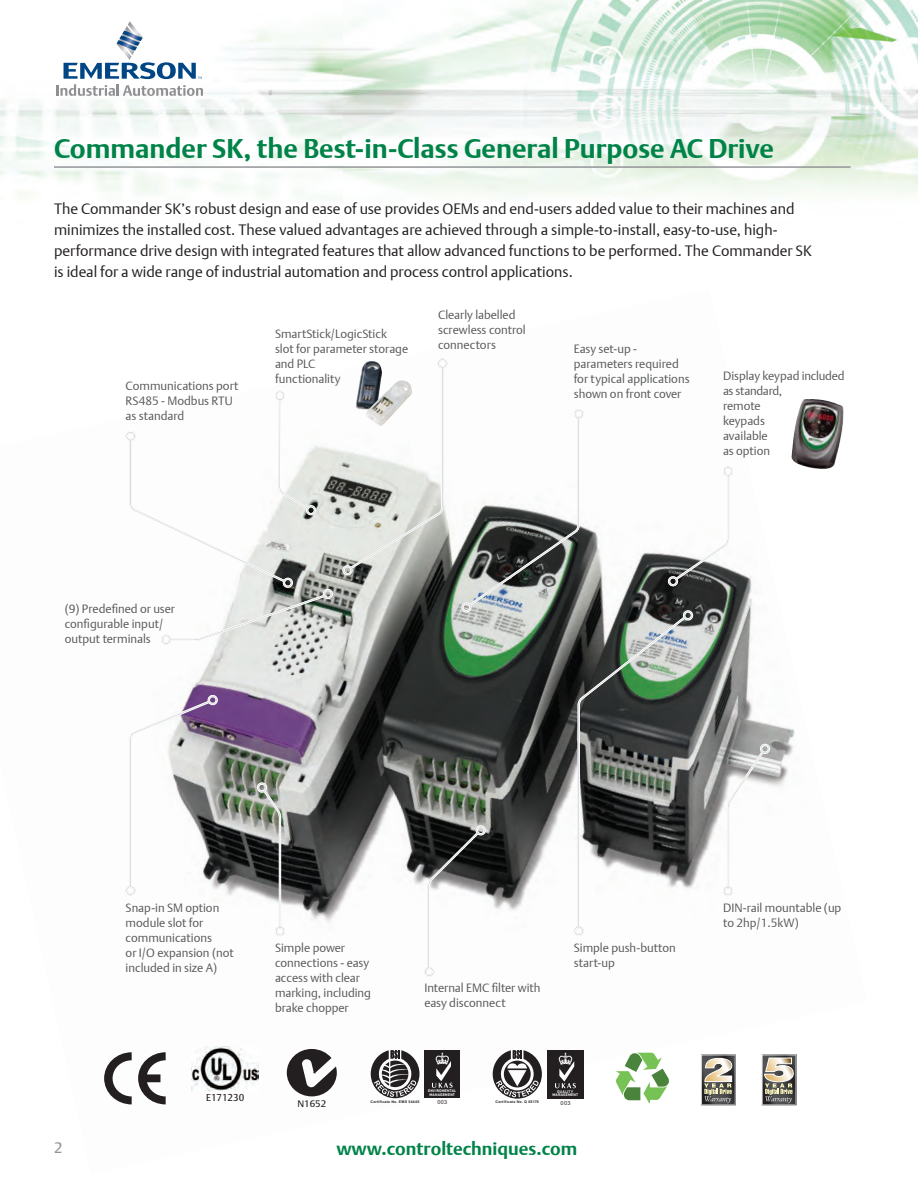
<style>
.page{position:relative;width:918px;height:1188px;background:#fff}
.page>*{position:absolute;margin:0;border:0;box-sizing:border-box;transform-origin:0 0}
.T-Heading_Level_1{font:700 27px "DTL Argo T";color:#008348}
.t1{font:700 18px "DTL Argo T";color:#008348}
.T-Body_01{font:15px/21px "DTL Argo T Light";color:#231f20}
.t2{font:15px "DTL Argo T";color:#939598}
.T-FeaturePage_Callou{font:12px/15px "DTL Argo T Light";color:#57585a}
.t3{font:9.9px "DTL Argo T";color:#231f20}
.t4{font:9.3px "DTL Argo T";color:#231f20;scale:1.05 1}
.t5{font:5.55px "Arial SFMT";letter-spacing:.05em;color:#231f20}
.t6{font:700 3.6px "Arial SFMT";letter-spacing:.05em;color:#231f20}
.t7{font:3.6px/3.6px "Apex Sans Bold C";letter-spacing:.05em;color:#fff;text-align:center}
.t8{font:3.45px/3.6px "Apex Sans Bold C";letter-spacing:.05em;color:#fff;text-align:center}
</style>
<div class="page">
<img style="left:0;top:0;width:918px;height:197px">
<svg style="left:56px;top:21px;width:147px;height:75px"></svg>
<hr style="left:54px;top:166px;width:796px;height:2px;background:#939598">
<img style="left:275px;top:360px;width:520px;height:739px">
<div style="left:343px;top:565px;width:9px;height:10px;border:2px solid #bcbdc0;border-radius:50%"></div>
<div style="left:343px;top:565px;width:9px;height:10px;border:1px solid #fff;border-radius:50%"></div>
<div style="left:344px;top:567px;width:7px;height:7px;border:1px solid #fff;border-radius:50%"></div>
<div style="left:461px;top:602px;width:10px;height:10px;border:2px solid #bcbdc0;border-radius:50%"></div>
<div style="left:461px;top:602px;width:10px;height:10px;border:1px solid #fff;border-radius:50%"></div>
<div style="left:463px;top:604px;width:7px;height:7px;border:1px solid #fff;border-radius:50%"></div>
<div style="left:275px;top:391px;width:10px;height:10px;border:1px solid #fff;border-radius:50%"></div>
<div style="left:276px;top:392px;width:8px;height:7px;border:1px solid #fff;border-radius:50%"></div>
<div style="left:574px;top:409px;width:10px;height:10px;border:2px solid #bcbdc0;border-radius:50%"></div>
<div style="left:574px;top:409px;width:10px;height:10px;border:1px solid #fff;border-radius:50%"></div>
<div style="left:575px;top:410px;width:7px;height:8px;border:1px solid #fff;border-radius:50%"></div>
<div style="left:723px;top:466px;width:10px;height:10px;border:2px solid #bcbdc0;border-radius:50%"></div>
<div style="left:723px;top:466px;width:10px;height:10px;border:1px solid #fff;border-radius:50%"></div>
<div style="left:725px;top:468px;width:7px;height:7px;border:1px solid #fff;border-radius:50%"></div>
<div style="left:668px;top:576px;width:10px;height:10px;border:2px solid #bcbdc0;border-radius:50%"></div>
<div style="left:668px;top:576px;width:10px;height:10px;border:1px solid #fff;border-radius:50%"></div>
<div style="left:669px;top:578px;width:8px;height:7px;border:1px solid #fff;border-radius:50%"></div>
<div style="left:424px;top:967px;width:10px;height:10px;border:2px solid #bcbdc0;border-radius:50%"></div>
<div style="left:424px;top:967px;width:10px;height:10px;border:1px solid #fff;border-radius:50%"></div>
<div style="left:426px;top:968px;width:7px;height:7px;border:1px solid #fff;border-radius:50%"></div>
<div style="left:476px;top:825px;width:10px;height:10px;border:2px solid #bcbdc0;border-radius:50%"></div>
<div style="left:476px;top:825px;width:10px;height:10px;border:1px solid #fff;border-radius:50%"></div>
<div style="left:477px;top:827px;width:7px;height:7px;border:1px solid #fff;border-radius:50%"></div>
<div style="left:760px;top:744px;width:10px;height:10px;border:2px solid #bcbdc0;border-radius:50%"></div>
<div style="left:760px;top:744px;width:10px;height:10px;border:1px solid #fff;border-radius:50%"></div>
<div style="left:761px;top:745px;width:8px;height:7px;border:1px solid #fff;border-radius:50%"></div>
<div style="left:574px;top:926px;width:10px;height:10px;border:2px solid #bcbdc0;border-radius:50%"></div>
<div style="left:574px;top:926px;width:10px;height:10px;border:1px solid #fff;border-radius:50%"></div>
<div style="left:575px;top:927px;width:7px;height:8px;border:1px solid #fff;border-radius:50%"></div>
<div style="left:683px;top:610px;width:10px;height:10px;border:2px solid #bcbdc0;border-radius:50%"></div>
<div style="left:683px;top:610px;width:10px;height:10px;border:1px solid #fff;border-radius:50%"></div>
<div style="left:684px;top:612px;width:8px;height:7px;border:1px solid #fff;border-radius:50%"></div>
<div style="left:723px;top:886px;width:10px;height:10px;border:2px solid #bcbdc0;border-radius:50%"></div>
<div style="left:723px;top:886px;width:10px;height:10px;border:1px solid #fff;border-radius:50%"></div>
<div style="left:724px;top:888px;width:8px;height:7px;border:1px solid #fff;border-radius:50%"></div>
<img style="left:791px;top:399px;width:53px;height:70px">
<svg style="left:467px;top:416px;width:114px;height:192px"></svg>
<svg style="left:673px;top:473px;width:57px;height:109px"></svg>
<svg style="left:577px;top:615px;width:110px;height:314px"></svg>
<svg style="left:427px;top:830px;width:54px;height:140px"></svg>
<svg style="left:726px;top:749px;width:39px;height:140px"></svg>
<svg style="left:615px;top:1051px;width:56px;height:52px"></svg>
<div style="left:424px;top:1051px;width:36px;height:47px;background:#231f20"></div>
<svg style="left:371px;top:1050px;width:49px;height:48px"></svg>
<svg style="left:432px;top:1053px;width:21px;height:35px"></svg>
<div style="left:547px;top:1051px;width:37px;height:48px;background:#231f20"></div>
<svg style="left:493px;top:1050px;width:49px;height:49px"></svg>
<svg style="left:555px;top:1053px;width:21px;height:36px"></svg>
<svg style="left:700px;top:1053px;width:36px;height:53px"></svg>
<svg style="left:761px;top:1053px;width:36px;height:53px"></svg>
<img style="left:355px;top:361px;width:27px;height:5px">
<div style="left:437px;top:358px;width:10px;height:10px;border:2px solid #bcbdc0;border-radius:50%"></div>
<div style="left:437px;top:358px;width:10px;height:10px;border:1px solid #fff;border-radius:50%"></div>
<div style="left:439px;top:360px;width:7px;height:7px;border:1px solid #fff;border-radius:50%"></div>
<svg style="left:348px;top:366px;width:96px;height:205px"></svg>
<svg style="left:104px;top:398px;width:233px;height:707px"></svg>
<p class="T-Heading_Level_1" style="left:54px;top:132px;width:721px">Commander SK, the Best-in-Class General Purpose AC Drive</p>
<p class="T-Body_01" style="left:54px;top:198px;width:759px">The Commander SK’s robust design and ease of use provides OEMs and end-users added value to their machines and minimizes the installed cost. These valued advantages are achieved through a simple-to-install, easy-to-use, high&shy;performance drive design with integrated features that allow advanced functions to be performed. The Commander SK is ideal for a wide range of industrial automation and process control applications.</p>
<p class="T-FeaturePage_Callou" style="left:126px;top:378px;width:115px">Communications port<br>RS485 - Modbus RTU as standard</p>
<p class="T-FeaturePage_Callou" style="left:275px;top:327px;width:135px">SmartStick/LogicStick slot for parameter storage and PLC<br>functionality</p>
<p class="T-FeaturePage_Callou" style="left:438px;top:307px;width:89px">Clearly labelled screwless control connectors</p>
<p class="T-FeaturePage_Callou" style="left:574px;top:342px;width:117px">Easy set-up - parameters required for typical applications shown on front cover</p>
<p class="T-FeaturePage_Callou" style="left:723px;top:368px;width:123px">Display keypad included as standard,<br>remote<br>keypads<br>available<br>as option</p>
<p class="T-FeaturePage_Callou" style="left:65px;top:601px;width:112px">(9) Predefined or user configurable input/ output terminals</p>
<p class="T-FeaturePage_Callou" style="left:126px;top:900px;width:110px">Snap-in SM option module slot for communications<br>or I/O expansion (not included in size A)</p>
<p class="t3" style="left:206px;top:1092px;width:40px">E171230</p>
<p class="T-FeaturePage_Callou" style="left:275px;top:940px;width:98px">Simple power connections - easy access with clear marking, including brake chopper</p>
<p class="T-FeaturePage_Callou" style="left:424px;top:980px;width:118px">Internal EMC filter with easy disconnect</p>
<p class="T-FeaturePage_Callou" style="left:574px;top:940px;width:104px">Simple push-button start-up</p>
<p class="t8" style="left:428px;top:1089px;width:30px">ENVIROMENTAL<br>MANAGEMENT</p>
<p class="t7" style="left:552px;top:1090px;width:27px">QUALITY<br>MANAGEMENT</p>
<p class="t4" style="left:297px;top:1098px;width:29px">N1652</p>
<p class="t6" style="left:371px;top:1099px;width:50px">Certificate No. EMS 54446</p>
<p class="t5" style="left:438px;top:1099px;width:11px">003</p>
<p class="t6" style="left:496px;top:1100px;width:45px">Certificate No. Q 05176</p>
<p class="t5" style="left:561px;top:1099px;width:11px">003</p>
<p class="t2" style="left:54px;top:1139px;width:10px">2</p>
<h2 class="t1" style="left:336px;top:1138px;width:242px">www.controltechniques.com</h2>
<p class="T-FeaturePage_Callou" style="left:723px;top:900px;width:120px">DIN-rail mountable (up to 2hp/1.5kW)</p>
</div>
